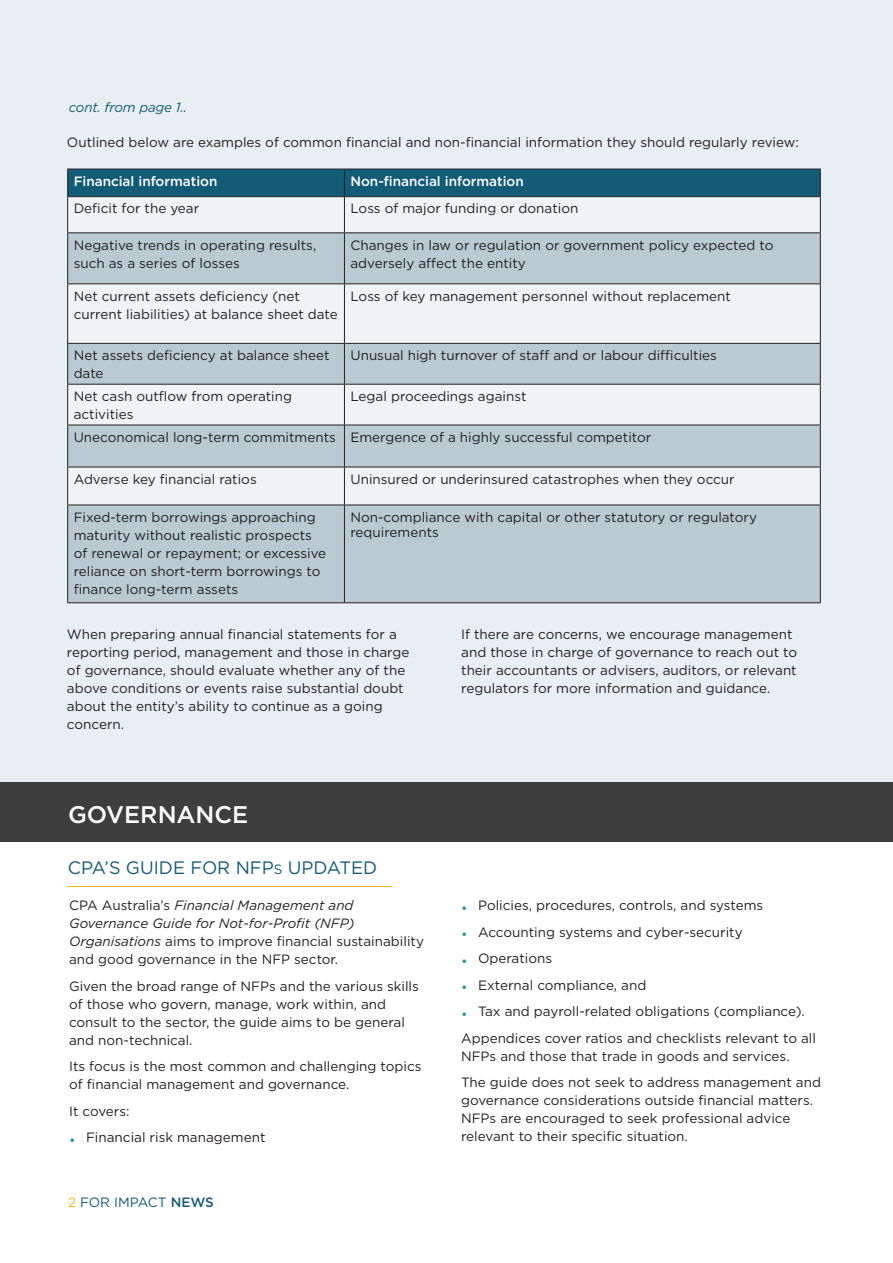
<style>
.page{position:relative;width:893px;height:1263px;background:#fff}
.page>*{position:absolute;margin:0;border:0;box-sizing:border-box;transform-origin:0 0}
.t1{font:500 24px "Gotham";color:#fff}
.t2{font:18px "Gotham";color:#135c77}
.t3{font:13.5px/18px "Gotham";color:#231f20}
.t4{font:500 13.5px "Gotham";color:#fff}
.t5{font:italic 13.5px "Gotham";letter-spacing:-.015em;color:#135c77}
.t6{font:13.5px "Gotham";color:#135c77}
.s1{color:#fff}
.s2{font-size:13.5px}
.s3{font-style:italic}
.s4{color:#1a96a5}
.s5{color:#fcb814}
.s6{font-weight:500}
</style>
<div class="page">
<div style="left:0;top:0;width:893px;height:782px;background:#e7eff2"></div>
<div style="left:0;top:782px;width:892px;height:60px;background:#3e3e3f"></div>
<hr style="left:67px;top:886px;width:325px;height:1px;background:#fcb814">
<svg style="left:68px;top:233px;width:752px;height:369px;fill:#bacad2"></svg>
<div style="left:67px;top:169px;width:754px;height:27px;background:#135c77"></div>
<hr style="left:67px;top:196px;width:277px;height:1px;background:#231f20">
<hr style="left:67px;top:197px;width:1px;height:35px;background:#231f20">
<hr style="left:344px;top:196px;width:477px;height:1px;background:#231f20">
<hr style="left:344px;top:197px;width:1px;height:35px;background:#231f20">
<hr style="left:820px;top:197px;width:1px;height:35px;background:#231f20">
<hr style="left:67px;top:232px;width:277px;height:1px;background:#231f20">
<hr style="left:67px;top:233px;width:1px;height:50px;background:#231f20">
<hr style="left:344px;top:232px;width:477px;height:1px;background:#231f20">
<hr style="left:344px;top:233px;width:1px;height:50px;background:#231f20">
<hr style="left:820px;top:233px;width:1px;height:50px;background:#231f20">
<hr style="left:67px;top:283px;width:277px;height:1px;background:#231f20">
<hr style="left:67px;top:284px;width:1px;height:59px;background:#231f20">
<hr style="left:344px;top:283px;width:477px;height:1px;background:#231f20">
<hr style="left:344px;top:284px;width:1px;height:59px;background:#231f20">
<hr style="left:820px;top:284px;width:1px;height:59px;background:#231f20">
<hr style="left:67px;top:343px;width:277px;height:1px;background:#231f20">
<hr style="left:67px;top:344px;width:1px;height:40px;background:#231f20">
<hr style="left:344px;top:343px;width:477px;height:1px;background:#231f20">
<hr style="left:344px;top:344px;width:1px;height:40px;background:#231f20">
<hr style="left:820px;top:344px;width:1px;height:40px;background:#231f20">
<hr style="left:67px;top:384px;width:277px;height:1px;background:#231f20">
<hr style="left:67px;top:385px;width:1px;height:40px;background:#231f20">
<hr style="left:344px;top:384px;width:477px;height:1px;background:#231f20">
<hr style="left:344px;top:385px;width:1px;height:40px;background:#231f20">
<hr style="left:820px;top:385px;width:1px;height:40px;background:#231f20">
<hr style="left:67px;top:425px;width:277px;height:1px;background:#231f20">
<hr style="left:67px;top:425px;width:1px;height:42px;background:#231f20">
<hr style="left:344px;top:425px;width:477px;height:1px;background:#231f20">
<hr style="left:344px;top:425px;width:1px;height:42px;background:#231f20">
<hr style="left:820px;top:425px;width:1px;height:42px;background:#231f20">
<hr style="left:67px;top:467px;width:277px;height:1px;background:#231f20">
<hr style="left:67px;top:467px;width:1px;height:38px;background:#231f20">
<hr style="left:344px;top:467px;width:477px;height:1px;background:#231f20">
<hr style="left:344px;top:467px;width:1px;height:38px;background:#231f20">
<hr style="left:820px;top:467px;width:1px;height:38px;background:#231f20">
<hr style="left:67px;top:505px;width:277px;height:1px;background:#231f20">
<hr style="left:67px;top:505px;width:1px;height:97px;background:#231f20">
<hr style="left:344px;top:505px;width:477px;height:1px;background:#231f20">
<hr style="left:344px;top:505px;width:1px;height:97px;background:#231f20">
<hr style="left:820px;top:505px;width:1px;height:97px;background:#231f20">
<hr style="left:67px;top:602px;width:277px;height:1px;background:#231f20">
<hr style="left:344px;top:602px;width:477px;height:1px;background:#231f20">
<p class="t5" style="left:69px;top:98px;width:123px">cont. from page 1..<span class="s1">.</span></p>
<p class="t3" style="left:67px;top:133px;width:733px">Outlined below are examples of common financial and non-financial information they should regularly review:</p>
<p class="t4" style="left:74px;top:172px;width:145px">Financial information</p>
<p class="t4" style="left:350px;top:172px;width:175px">Non-financial information</p>
<p class="t3" style="left:74px;top:199px;width:127px">Deficit for the year</p>
<p class="t3" style="left:350px;top:199px;width:229px">Loss of major funding or donation</p>
<p class="t3" style="left:74px;top:236px;width:244px">Negative trends in operating results, such as a series of losses</p>
<p class="t3" style="left:350px;top:236px;width:425px">Changes in law or regulation or government policy expected to adversely affect the entity</p>
<p class="t3" style="left:74px;top:287px;width:266px">Net current assets deficiency (net current liabilities) at balance sheet date</p>
<p class="t3" style="left:350px;top:287px;width:382px">Loss of key management personnel without replacement</p>
<p class="t3" style="left:74px;top:346px;width:257px">Net assets deficiency at balance sheet date</p>
<p class="t3" style="left:350px;top:346px;width:368px">Unusual high turnover of staff and or labour difficulties</p>
<p class="t3" style="left:74px;top:387px;width:220px">Net cash outflow from operating activities</p>
<p class="t3" style="left:350px;top:387px;width:178px">Legal proceedings against</p>
<p class="t3" style="left:74px;top:428px;width:579px">Uneconomical long-term commitments Emergence of a highly successful competitor</p>
<p class="t3" style="left:74px;top:470px;width:185px">Adverse key financial ratios</p>
<p class="t3" style="left:350px;top:470px;width:386px">Uninsured or underinsured catastrophes when they occur</p>
<p class="t3" style="left:74px;top:508px;width:254px">Fixed-term borrowings approaching maturity without realistic prospects of renewal or repayment; or excessive reliance on short-term borrowings to finance long-term assets</p>
<p class="t3" style="left:350px;top:509px;width:408px;line-height:15px">Non-compliance with capital or other statutory or regulatory requirements</p>
<p class="t3" style="left:67px;top:625px;width:344px">When preparing annual financial statements for a reporting period, management and those in charge of governance, should evaluate whether any of the above conditions or events raise substantial doubt about the entity’s ability to continue as a going concern.</p>
<p class="t3" style="left:461px;top:625px;width:337px">If there are concerns, we encourage management and those in charge of governance to reach out to their accountants or advisers, auditors, or relevant regulators for more information and guidance.</p>
<h1 class="t1" style="left:68px;top:799px;width:182px">GOVERNANCE</h1>
<h2 class="t2" style="left:68px;top:856px;width:311px">CPA’S GUIDE FOR NFP<span class="s2">S</span> UPDATED</h2>
<p class="t3" style="left:69px;top:896px;width:356px">CPA Australia’s <span class="s3">Financial Management and Governance Guide for Not-for-Profit (NFP)<br>Organisations</span> aims to improve financial sustainability and good governance in the NFP sector.</p>
<p class="t3" style="left:69px;top:977px;width:351px">Given the broad range of NFPs and the various skills of those who govern, manage, work within, and consult to the sector, the guide aims to be general and non-technical.</p>
<p class="t3" style="left:69px;top:1057px;width:354px">Its focus is the most common and challenging topics of financial management and governance.</p>
<p class="t3" style="left:69px;top:1102px;width:62px">It covers:</p>
<p class="t3" style="left:69px;top:1128px;width:198px"><span class="s4">•</span> Financial risk management</p>
<p class="t6" style="left:68px;top:1193px;width:147px"><span class="s5">2</span> FOR IMPACT <span class="s6">NEWS</span></p>
<p class="t3" style="left:461px;top:896px;width:304px"><span class="s4">•</span> Policies, procedures, controls, and systems</p>
<p class="t3" style="left:461px;top:923px;width:283px"><span class="s4">•</span> Accounting systems and cyber-security</p>
<p class="t3" style="left:461px;top:949px;width:93px"><span class="s4">•</span> Operations</p>
<p class="t3" style="left:461px;top:976px;width:187px"><span class="s4">•</span> External compliance, and</p>
<p class="t3" style="left:461px;top:998px;width:356px;line-height:26.5px"><span class="s4">•</span> Tax and payroll-related obligations (compliance).<br>Appendices cover ratios and checklists relevant to all</p>
<p class="t3" style="left:461px;top:1042px;width:361px;line-height:26.5px">NFPs and those that trade in goods and services.<br>The guide does not seek to address management and</p>
<p class="t3" style="left:461px;top:1091px;width:353px">governance considerations outside financial matters.<br>NFPs are encouraged to seek professional advice relevant to their specific situation.</p>
</div>
